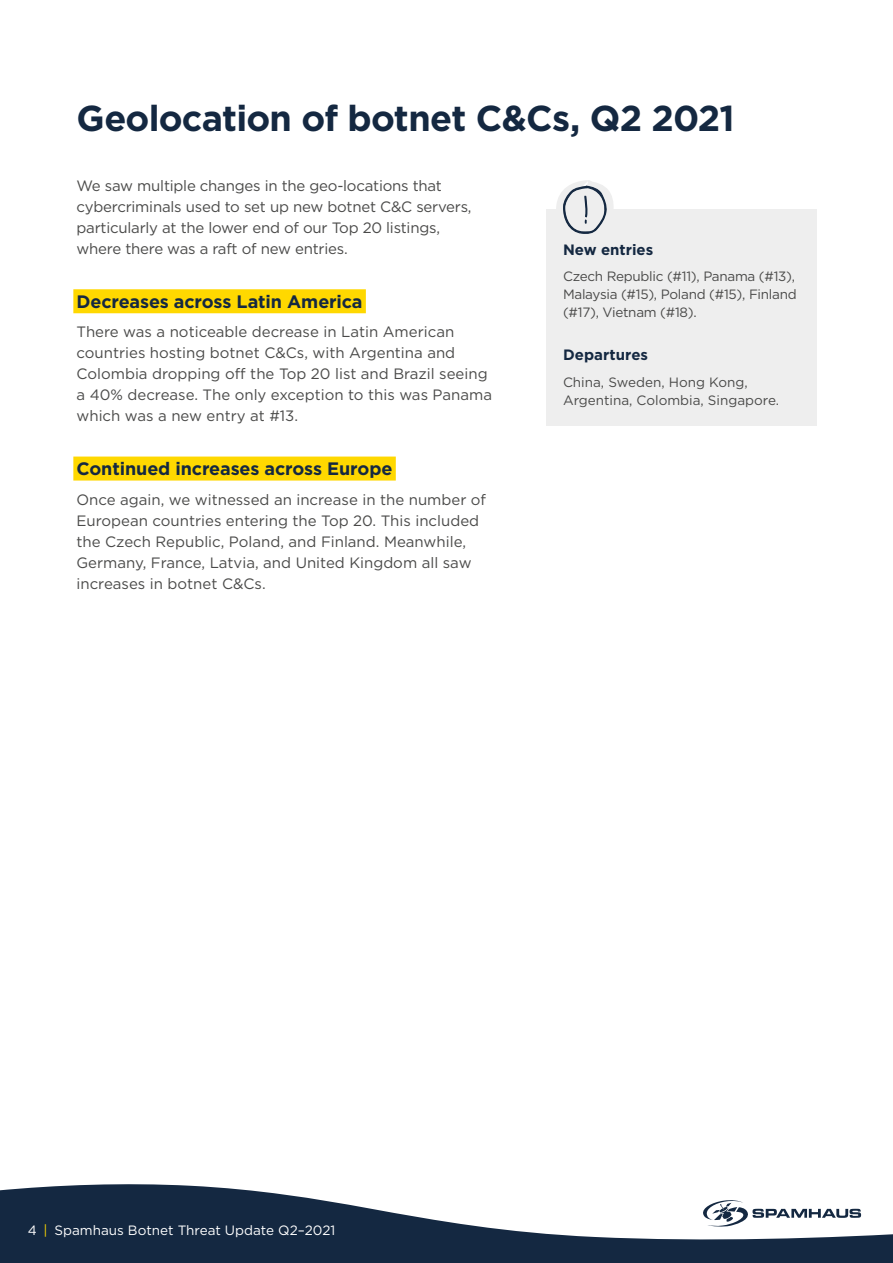
<style>
.page{position:relative;width:893px;height:1263px;background:#fff}
.page>*{position:absolute;margin:0;border:0;box-sizing:border-box;transform-origin:0 0}
.t1{font:700 36px "Gotham";letter-spacing:-.02em;color:#142841}
.t2{font:700 18px "Gotham";letter-spacing:-.01em;color:#142841}
.t3{font:15px/21px "Gotham";color:#4a4a49}
.t4{font:700 15px "Gotham";color:#142841}
.t5{font:13.5px/18px "Gotham";letter-spacing:-.02em;color:#4a4a49;text-align:justify}
.t6{font:13.5px/18px "Gotham";color:#4a4a49}
.t7{font:13.5px "Gotham";color:#fff}
.s1{color:#ffd800}
</style>
<div class="page">
<svg style="left:0;top:1184px;width:893px;height:79px;fill:#142841"></svg>
<svg style="left:702px;top:1199px;width:159px;height:28px"></svg>
<div style="left:73px;top:289px;width:293px;height:24px;background:#ffd800"></div>
<div style="left:73px;top:457px;width:323px;height:24px;background:#ffd800"></div>
<div style="left:546px;top:210px;width:270px;height:216px;background:#eee"></div>
<svg style="left:558px;top:180px;width:54px;height:54px"></svg>
<h1 class="t1" style="left:77px;top:97px;width:659px">Geolocation of botnet C&amp;Cs, Q2 2021</h1>
<p class="t3" style="left:77px;top:175px;width:397px">We saw multiple changes in the geo-locations that cybercriminals used to set up new botnet C&amp;C servers, particularly at the lower end of our Top 20 listings, where there was a raft of new entries.</p>
<p class="t2" style="left:77px;top:291px;width:287px">Decreases across Latin America</p>
<p class="t3" style="left:77px;top:321px;width:417px">There was a noticeable decrease in Latin American countries hosting botnet C&amp;Cs, with Argentina and Colombia dropping off the Top 20 list and Brazil seeing a 40% decrease. The only exception to this was Panama which was a new entry at #13.</p>
<p class="t2" style="left:77px;top:458px;width:317px">Continued increases across Europe</p>
<p class="t3" style="left:77px;top:489px;width:411px">Once again, we witnessed an increase in the number of European countries entering the Top 20. This included the Czech Republic, Poland, and Finland. Meanwhile, Germany, France, Latvia, and United Kingdom all saw increases in botnet C&amp;Cs.</p>
<p class="t4" style="left:563px;top:241px;width:92px">New entries</p>
<p class="t5" style="left:563px;top:267px;width:235px">Czech Republic (#11), Panama (#13), Malaysia (#15), Poland (#15), Finland (#17), Vietnam (#18).</p>
<p class="t4" style="left:563px;top:346px;width:87px">Departures</p>
<p class="t6" style="left:563px;top:373px;width:218px">China, Sweden, Hong Kong,<br>Argentina, Colombia, Singapore.</p>
<p class="t7" style="left:28px;top:1223px;width:309px">4 <span class="s1">|</span> Spamhaus Botnet Threat Update Q2–2021</p>
</div>
